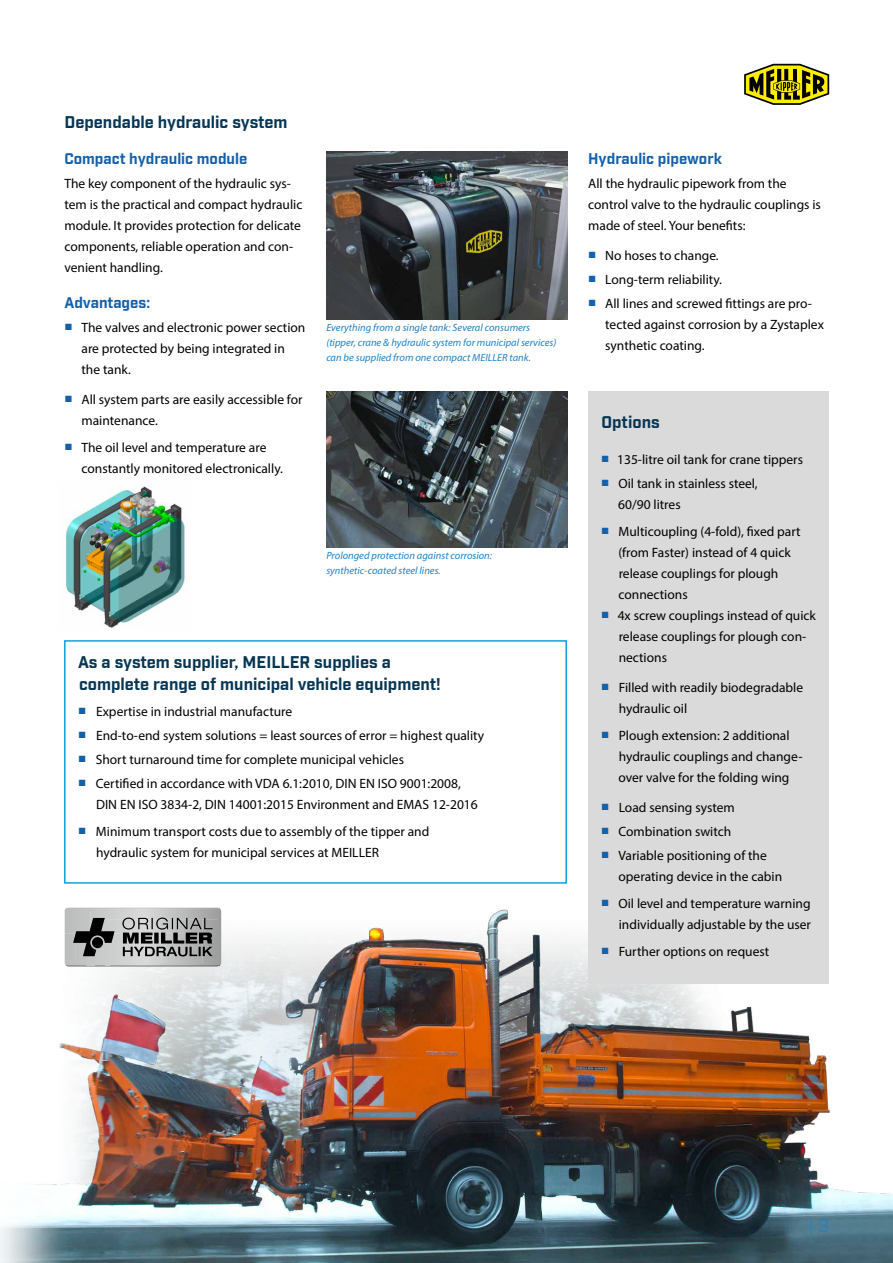
<style>
.page{position:relative;width:893px;height:1263px;background:#fff}
.page>*{position:absolute;margin:0;border:0;box-sizing:border-box;transform-origin:0 0}
.t1{font:18px "Industry";color:#2281c4}
.t2{font:700 16.5px/22.5px "Industry";color:#073655}
.t3{font:700 15px "Industry";color:#1560ab}
.t4{font:13.5px/21px "Myriad Pro";color:#000}
.t5{font:italic 10.5px/15px "Myriad Pro";color:#2281c4}
.s1{font-family:"Arial";color:#1560ab}
</style>
<div class="page">
<img style="left:0;top:907px;width:893px;height:356px">
<div style="left:64px;top:640px;width:503px;height:244px;border:2px solid #109fdb"></div>
<div style="left:588px;top:392px;width:241px;height:592px;background:#dadada"></div>
<img style="left:326px;top:152px;width:241px;height:168px">
<img style="left:65px;top:908px;width:156px;height:1px">
<img style="left:115px;top:965px;width:105px;height:1px">
<img style="left:65px;top:909px;width:26px;height:9px">
<img style="left:91px;top:909px;width:130px;height:10px">
<img style="left:115px;top:919px;width:7px;height:14px">
<img style="left:203px;top:919px;width:18px;height:46px">
<img style="left:115px;top:933px;width:46px;height:32px">
<img style="left:165px;top:956px;width:38px;height:9px">
<img style="left:161px;top:956px;width:4px;height:9px">
<svg style="left:122px;top:917px;width:91px;height:39px;background:#7d7e7e"></svg>
<svg style="left:65px;top:918px;width:50px;height:48px;background:#8d8d8d"></svg>
<div style="left:92px;top:937px;width:11px;height:11px;background:#000;border-radius:50%"></div>
<img style="left:326px;top:392px;width:241px;height:156px">
<img style="left:65px;top:486px;width:120px;height:142px">
<svg style="left:744px;top:64px;width:85px;height:41px"></svg>
<p class="t2" style="left:64px;top:111px;width:225px">Dependable hydraulic system</p>
<p class="t3" style="left:64px;top:149px;width:184px">Compact hydraulic module</p>
<p class="t4" style="left:64px;top:172px;width:239px">The key component of the hydraulic sys&shy;tem is the practical and compact hydraulic module. It provides protection for delicate components, reliable operation and con&shy;venient handling.</p>
<p class="t3" style="left:64px;top:293px;width:87px">Advantages:</p>
<p class="t4" style="left:81px;top:316px;width:225px;text-indent:-17px"><span class="s1">■</span> The valves and electronic power section are protected by being integrated in the tank.</p>
<p class="t4" style="left:81px;top:388px;width:223px;text-indent:-17px"><span class="s1">■</span> All system parts are easily accessible for maintenance.</p>
<p class="t4" style="left:81px;top:436px;width:203px;text-indent:-17px"><span class="s1">■</span> The oil level and temperature are constantly monitored electronically.</p>
<p class="t5" style="left:326px;top:320px;width:232px">Everything from a single tank: Several consumers (tipper, crane &amp; hydraulic system for municipal services) can be supplied from one compact MEILLER tank.</p>
<p class="t5" style="left:326px;top:548px;width:167px">Prolonged protection against corrosion: synthetic-coated steel lines.</p>
<p class="t2" style="left:78px;top:651px;width:364px">As a system supplier, MEILLER supplies a complete range of municipal vehicle equipment!</p>
<p class="t4" style="left:78px;top:700px;width:215px"><span class="s1">■</span> Expertise in industrial manufacture</p>
<p class="t4" style="left:78px;top:724px;width:407px"><span class="s1">■</span> End-to-end system solutions = least sources of error = highest quality</p>
<p class="t4" style="left:78px;top:748px;width:327px"><span class="s1">■</span> Short turnaround time for complete municipal vehicles</p>
<p class="t4" style="left:96px;top:772px;width:383px;text-indent:-18px"><span class="s1">■</span> Certified in accordance with VDA 6.1:2010, DIN EN ISO 9001:2008,<br>DIN EN ISO 3834-2, DIN 14001:2015 Environment and EMAS 12-2016</p>
<p class="t4" style="left:96px;top:820px;width:335px;text-indent:-18px"><span class="s1">■</span> Minimum transport costs due to assembly of the tipper and hydraulic system for municipal services at MEILLER</p>
<p class="t3" style="left:588px;top:149px;width:135px">Hydraulic pipework</p>
<p class="t4" style="left:588px;top:172px;width:234px">All the hydraulic pipework from the control valve to the hydraulic couplings is made of steel. Your benefits:</p>
<p class="t4" style="left:588px;top:244px;width:132px"><span class="s1">■</span> No hoses to change.</p>
<p class="t4" style="left:588px;top:268px;width:135px"><span class="s1">■</span> Long-term reliability.</p>
<p class="t4" style="left:605px;top:292px;width:220px;text-indent:-17px"><span class="s1">■</span> All lines and screwed fittings are pro&shy;tected against corrosion by a Zystaplex synthetic coating.</p>
<p class="t2" style="left:602px;top:411px;width:60px">Options</p>
<p class="t4" style="left:601px;top:448px;width:204px"><span class="s1">■</span> 135-litre oil tank for crane tippers</p>
<p class="t4" style="left:618px;top:472px;width:141px;text-indent:-17px"><span class="s1">■</span> Oil tank in stainless steel,<br>60/90 litres</p>
<p class="t4" style="left:618px;top:520px;width:184px;text-indent:-17px"><span class="s1">■</span> Multicoupling (4-fold), fixed part (from Faster) instead of 4 quick release couplings for plough connections</p>
<p class="t4" style="left:619px;top:604px;width:199px;text-indent:-18px"><span class="s1">■</span> 4x screw couplings instead of quick release couplings for plough con&shy;nections</p>
<p class="t4" style="left:619px;top:676px;width:186px;text-indent:-18px"><span class="s1">■</span> Filled with readily biodegradable hydraulic oil</p>
<p class="t4" style="left:618px;top:724px;width:185px;text-indent:-17px"><span class="s1">■</span> Plough extension: 2 additional hydraulic couplings and change&shy;over valve for the folding wing</p>
<p class="t4" style="left:601px;top:796px;width:135px"><span class="s1">■</span> Load sensing system</p>
<p class="t4" style="left:601px;top:820px;width:132px"><span class="s1">■</span> Combination switch</p>
<p class="t4" style="left:618px;top:844px;width:165px;text-indent:-17px"><span class="s1">■</span> Variable positioning of the operating device in the cabin</p>
<p class="t4" style="left:601px;top:892px;width:212px;text-align:right"><span class="s1">■</span> Oil level and temperature warning individually adjustable by the user</p>
<p class="t4" style="left:601px;top:940px;width:170px"><span class="s1">■</span> Further options on request</p>
<h1 class="t1" style="left:808px;top:1214px;width:22px">| 3</h1>
</div>
